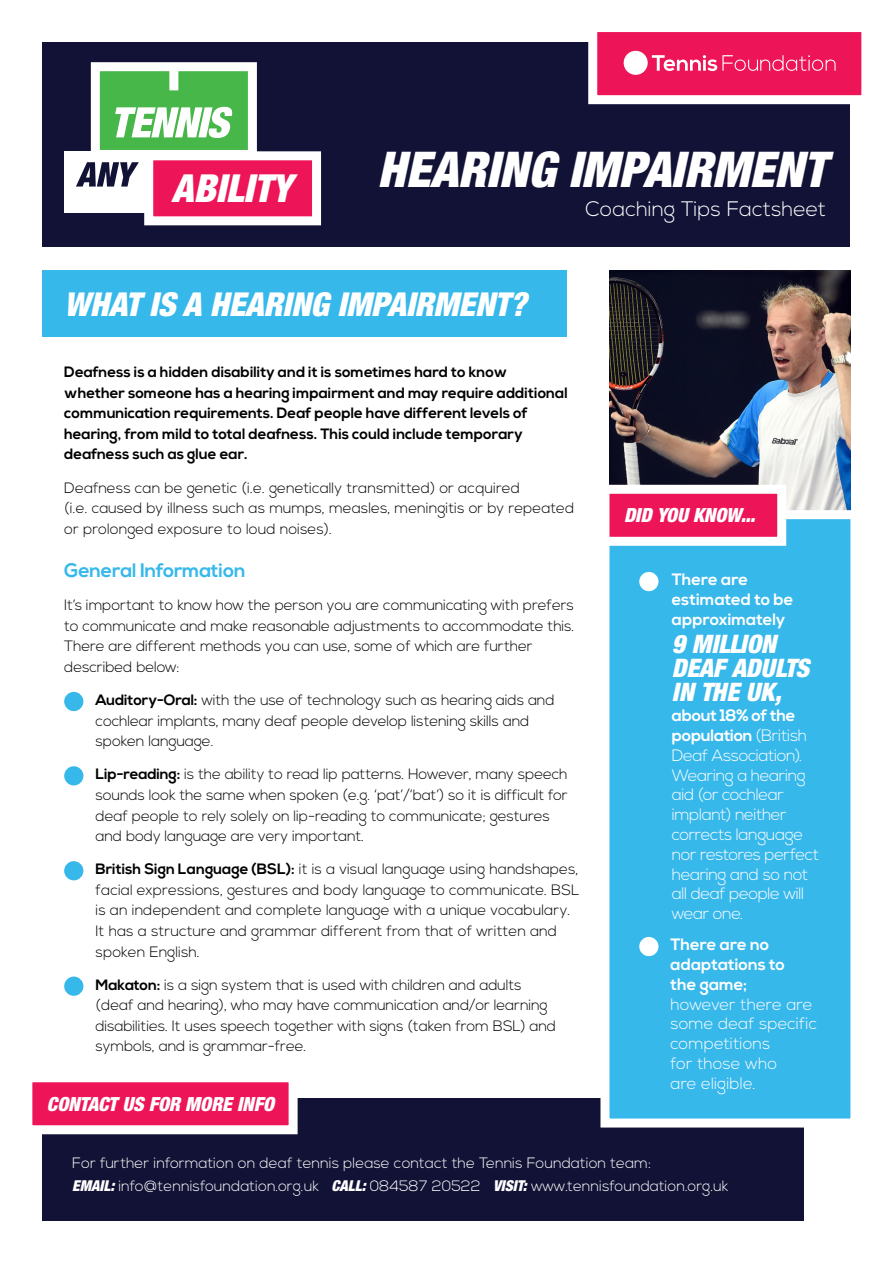
<style>
.page{position:relative;width:893px;height:1263px;background:#fff}
.page>*{position:absolute;margin:0;border:0;box-sizing:border-box;transform-origin:0 0}
.t1{font:italic 900 condensed 49.35px "Helvetica Neue LT Std";color:#fff}
.t2{font:italic 900 condensed 38.7px "Helvetica Neue LT Std";color:#fff}
.t3{font:italic 900 condensed 33px "Helvetica Neue LT Std";color:#fff}
.t4{font:italic 900 condensed 25.5px/24px "Helvetica Neue LT Std";letter-spacing:-.005em;color:#fff}
.t5{font:300 21px "Nexa";color:#fff}
.t6{font:italic 900 condensed 19.5px "Helvetica Neue LT Std";color:#fff}
.t7{font:700 19.5px "Nexa";letter-spacing:-.01em;color:#37b8eb}
.t8{font:300 16.5px/19.8px "Nexa";letter-spacing:-.02em;color:#fff}
.t9{font:300 16.5px/19.8px "Nexa";color:#fff}
.t10{font:700 16.5px/19.8px "Nexa";color:#fff}
.t11{font:300 15px/20.5px "Nexa";letter-spacing:-.01em;color:#000}
.t12{font:700 15px/20.5px "Nexa";color:#000}
.t13{font:300 15px/22.2px "Nexa";color:#fff}
.s1{font-weight:700}
.s2{font-family:"Helvetica Neue LT Std";font-weight:900;font-style:italic;font-stretch:condensed}
</style>
<div class="page">
<div style="left:64px;top:692px;width:19px;height:19px;background:#37b8eb;border-radius:50%"></div>
<div style="left:64px;top:766px;width:19px;height:19px;background:#37b8eb;border-radius:50%"></div>
<div style="left:64px;top:861px;width:19px;height:19px;background:#37b8eb;border-radius:50%"></div>
<div style="left:64px;top:976px;width:19px;height:20px;background:#37b8eb;border-radius:50%"></div>
<div style="left:43px;top:43px;width:807px;height:204px;background:#111235"></div>
<svg style="left:584px;top:32px;width:278px;height:73px;background:#eb467a"></svg>
<div style="left:91px;top:62px;width:166px;height:97px;background:#48b749;border:9px solid #fff"></div>
<svg style="left:115px;top:107px;width:118px;height:31px"></svg>
<div style="left:64px;top:151px;width:88px;height:62px;background:#fff"></div>
<svg style="left:76px;top:147px;width:246px;height:79px"></svg>
<div style="left:169px;top:63px;width:9px;height:27px;background:#fff"></div>
<div style="left:43px;top:271px;width:524px;height:66px;background:#37b8eb"></div>
<img style="left:609px;top:271px;width:241px;height:235px">
<div style="left:43px;top:1098px;width:761px;height:122px;background:#111235"></div>
<svg style="left:32px;top:1082px;width:266px;height:57px;background:#de4175"></svg>
<svg style="left:600px;top:506px;width:251px;height:622px;background:#43bcec"></svg>
<svg style="left:600px;top:480px;width:191px;height:70px"></svg>
<h2 class="t2" style="left:172px;top:165px;width:121px">ABILITY</h2>
<h1 class="t1" style="left:377px;top:139px;width:450px">HEARING IMPAIRMENT</h1>
<h3 class="t5" style="left:585px;top:197px;width:242px">Coaching Tips Factsheet</h3>
<h3 class="t3" style="left:64px;top:284px;width:464px">WHAT IS A HEARING IMPAIRMENT?</h3>
<p class="t12" style="left:64px;top:362px;width:505px">Deafness is a hidden disability and it is sometimes hard to know whether someone has a hearing impairment and may require additional communication requirements. Deaf people have different levels of hearing, from mild to total deafness. This could include temporary deafness such as glue ear.</p>
<p class="t11" style="left:64px;top:478px;width:512px">Deafness can be genetic (i.e. genetically transmitted) or acquired<br>(i.e. caused by illness such as mumps, measles, meningitis or by repeated or prolonged exposure to loud noises).</p>
<h3 class="t7" style="left:64px;top:559px;width:183px">General Information</h3>
<p class="t11" style="left:64px;top:595px;width:512px">It’s important to know how the person you are communicating with prefers to communicate and make reasonable adjustments to accommodate this.<br>There are different methods you can use, some of which are further described below:</p>
<p class="t11" style="left:96px;top:690px;width:461px"><span class="s1">Auditory-Oral:</span> with the use of technology such as hearing aids and cochlear implants, many deaf people develop listening skills and spoken language.</p>
<p class="t11" style="left:96px;top:765px;width:474px"><span class="s1">Lip-reading:</span> is the ability to read lip patterns. However, many speech sounds look the same when spoken (e.g. ‘pat’/‘bat’) so it is difficult for deaf people to rely solely on lip-reading to communicate; gestures and body language are very important.</p>
<p class="t11" style="left:96px;top:860px;width:485px"><span class="s1">British Sign Language (BSL):</span> it is a visual language using handshapes, facial expressions, gestures and body language to communicate. BSL is an independent and complete language with a unique vocabulary.<br>It has a structure and grammar different from that of written and spoken English.</p>
<p class="t11" style="left:96px;top:975px;width:462px"><span class="s1">Makaton:</span> is a sign system that is used with children and adults (deaf and hearing), who may have communication and/or learning disabilities. It uses speech together with signs (taken from BSL) and symbols, and is grammar-free.</p>
<h3 class="t6" style="left:47px;top:1092px;width:229px">CONTACT US FOR MORE INFO</h3>
<h3 class="t6" style="left:624px;top:503px;width:133px">DID YOU KNOW...</h3>
<p class="t10" style="left:672px;top:570px;width:123px">There are estimated to be approximately</p>
<h3 class="t4" style="left:672px;top:632px;width:139px">9 MILLION<br>DEAF ADULTS<br>IN THE UK,</h3>
<p class="t8" style="left:672px;top:706px;width:149px"><span class="s1">about 18% of the population</span> (British<br>Deaf Association).<br>Wearing a hearing aid (or cochlear implant) neither corrects language nor restores perfect hearing and so not all deaf people will wear one.</p>
<p class="t10" style="left:670px;top:935px;width:116px">There are no adaptations to the game;</p>
<p class="t9" style="left:670px;top:995px;width:148px">however there are some deaf specific competitions<br>for those who<br>are eligible.</p>
<p class="t13" style="left:72px;top:1153px;width:658px">For further information on deaf tennis please contact the Tennis Foundation team:<br><span class="s2">EMAIL:</span> info@tennisfoundation.org.uk <span class="s2">CALL:</span> 084587 20522 <span class="s2">VISIT:</span> www.tennisfoundation.org.uk</p>
</div>
